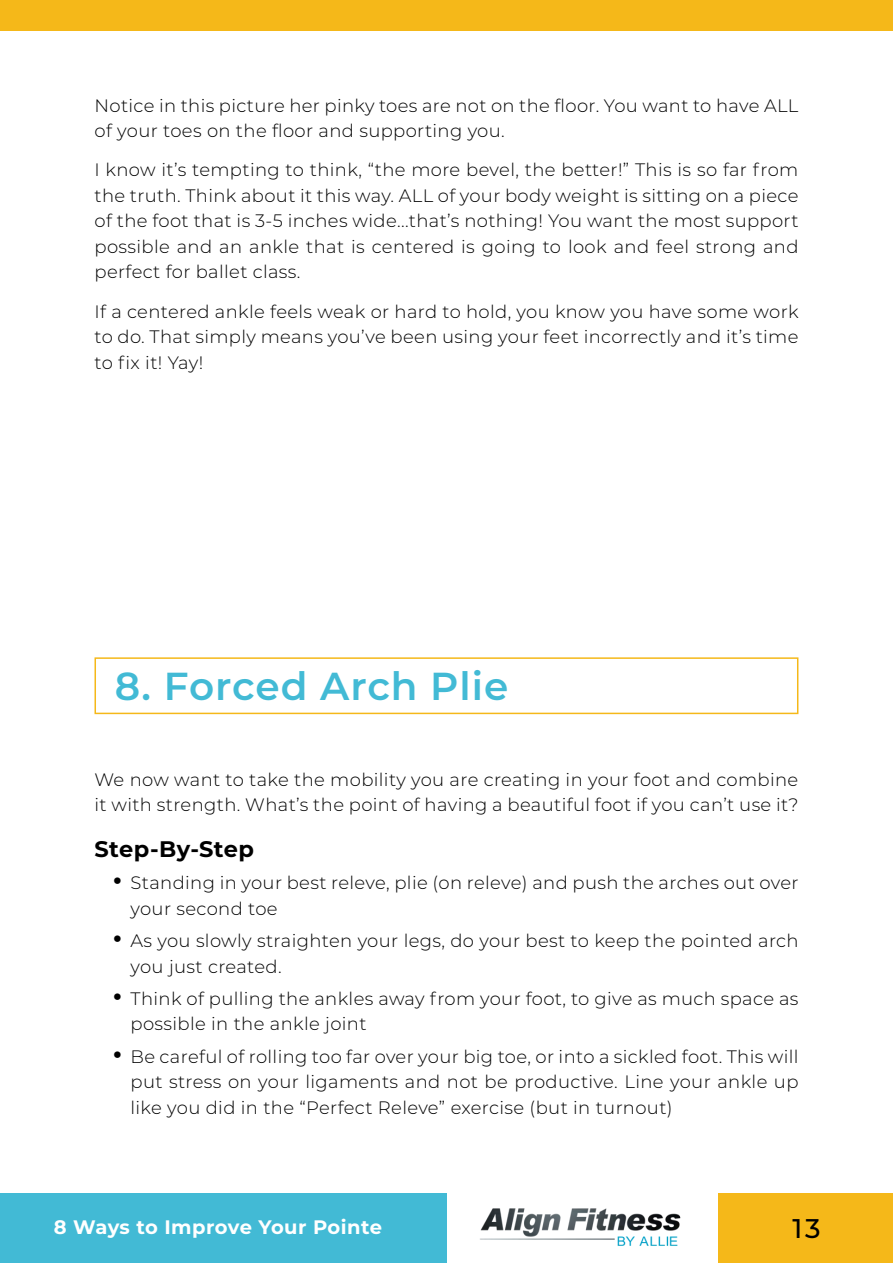
<style>
.page{position:relative;width:893px;height:1263px;background:#fff}
.page>*{position:absolute;margin:0;border:0;box-sizing:border-box;transform-origin:0 0}
.t1{font:600 39px "Montserrat";letter-spacing:.025em;color:#42bad5}
.t2{font:500 27px "Montserrat";color:#000}
.t3{font:700 22.5px "Montserrat";letter-spacing:.02em;color:#000}
.t4{font:700 19.5px "Montserrat";letter-spacing:.015em;color:#fff}
.t5{font:300 18px/25.5px "Montserrat";letter-spacing:.02em;color:#000}
.s1{font-weight:600;font-size:30px}
</style>
<div class="page">
<div style="left:0;top:1193px;width:446px;height:70px;background:#42bad5"></div>
<div style="left:719px;top:1193px;width:174px;height:70px;background:#f5b819"></div>
<img style="left:480px;top:1208px;width:201px;height:38px">
<div style="left:0;top:0;width:893px;height:30px;background:#f5b819"></div>
<div style="left:94px;top:657px;width:704px;height:57px;border:2px solid #f5b819"></div>
<p class="t5" style="left:94px;top:92px;width:705px">Notice in this picture her pinky toes are not on the floor. You want to have ALL of your toes on the floor and supporting you.</p>
<p class="t5" style="left:94px;top:157px;width:705px;text-align:justify">I know it’s tempting to think, “the more bevel, the better!” This is so far from the truth. Think about it this way. ALL of your body weight is sitting on a piece of the foot that is 3-5 inches wide...that’s nothing! You want the most support possible and an ankle that is centered is going to look and feel strong and perfect for ballet class.</p>
<p class="t5" style="left:94px;top:298px;width:706px;text-align:justify">If a centered ankle feels weak or hard to hold, you know you have some work to do. That simply means you’ve been using your feet incorrectly and it’s time to fix it! Yay!</p>
<h1 class="t1" style="left:115px;top:659px;width:395px">8. Forced Arch Plie</h1>
<p class="t5" style="left:94px;top:766px;width:705px">We now want to take the mobility you are creating in your foot and combine it with strength. What’s the point of having a beautiful foot if you can’t use it?</p>
<p class="t3" style="left:94px;top:833px;width:161px">Step-By-Step</p>
<p class="t5" style="left:130px;top:869px;width:669px;text-indent:-18px"><span class="s1">•</span> Standing in your best releve, plie (on releve) and push the arches out over your second toe</p>
<p class="t5" style="left:130px;top:927px;width:669px;text-indent:-18px"><span class="s1">•</span> As you slowly straighten your legs, do your best to keep the pointed arch you just created.</p>
<p class="t5" style="left:130px;top:985px;width:669px;text-indent:-18px"><span class="s1">•</span> Think of pulling the ankles away from your foot, to give as much space as possible in the ankle joint</p>
<p class="t5" style="left:130px;top:1043px;width:670px;text-align:justify;text-indent:-18px"><span class="s1">•</span> Be careful of rolling too far over your big toe, or into a sickled foot. This will put stress on your ligaments and not be productive. Line your ankle up like you did in the “Perfect Releve” exercise (but in turnout)</p>
<p class="t4" style="left:54px;top:1213px;width:330px">8 Ways to Improve Your Pointe</p>
<h2 class="t2" style="left:792px;top:1209px;width:30px">13</h2>
</div>
